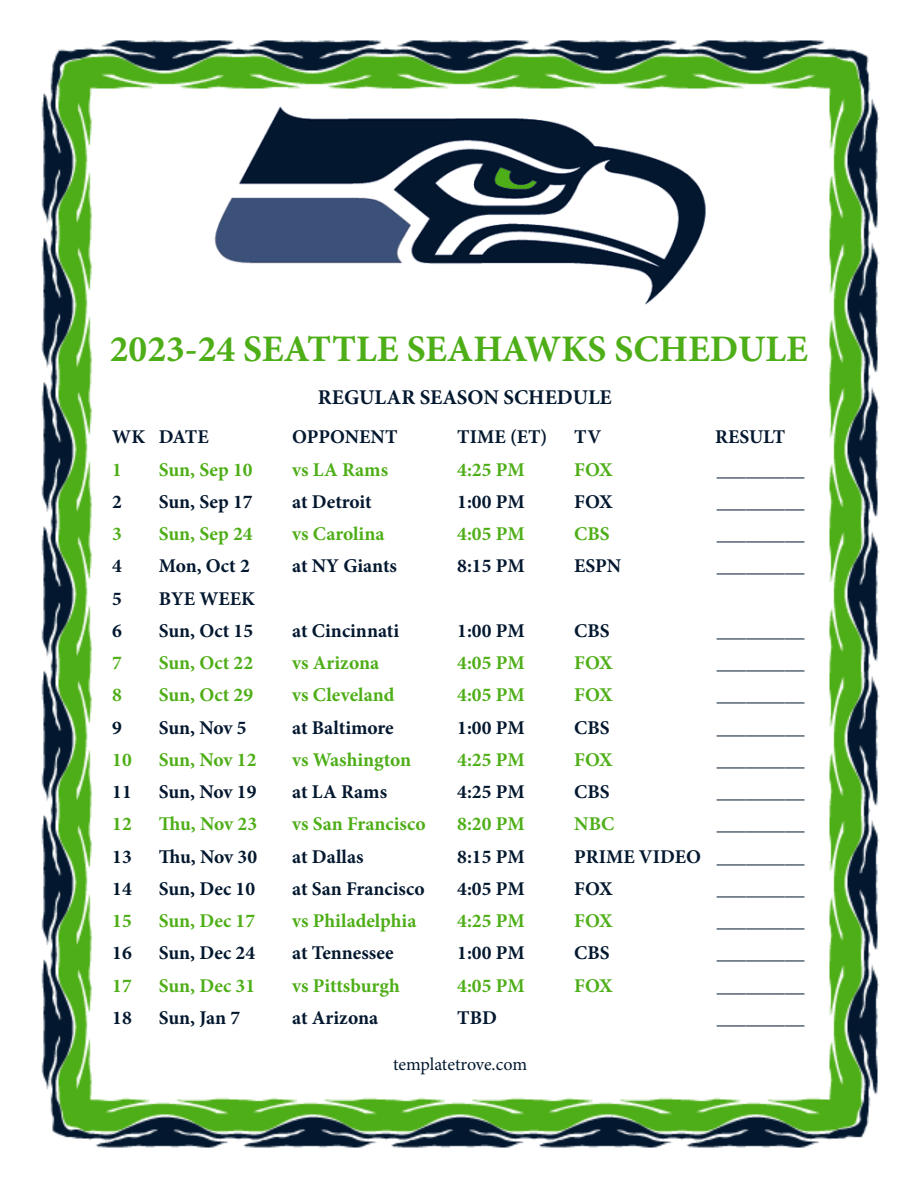
<style>
.page{position:relative;width:918px;height:1188px;background:#fff}
.page>*{position:absolute;margin:0;border:0;box-sizing:border-box;transform-origin:0 0}
.t1{font:700 37.5px "Minion Pro";color:#4eae17}
.t2{font:700 21px "Minion Pro";color:#03182f}
.t3{font:700 19.5px "Minion Pro";color:#03182f}
.t4{font:700 19.5px "Minion Pro";color:#4eae17}
.t5{font:18px "Minion Pro";letter-spacing:-.005em;color:#03182f}
</style>
<div class="page">
<img style="left:41px;top:40px;width:839px;height:1108px">
<img style="left:207px;top:93px;width:506px;height:225px">
<p class="t1" style="left:110px;top:322px;width:700px">2023-24 SEATTLE SEAHAWKS SCHEDULE</p>
<p class="t2" style="left:318px;top:382px;width:295px">REGULAR SEASON SCHEDULE</p>
<p class="t3" style="left:112px;top:423px;width:98px">WK DATE</p>
<p class="t3" style="left:292px;top:423px;width:107px">OPPONENT</p>
<p class="t3" style="left:457px;top:423px;width:92px">TIME (ET)</p>
<p class="t3" style="left:574px;top:423px;width:28px">TV</p>
<p class="t3" style="left:715px;top:423px;width:71px">RESULT</p>
<p class="t4" style="left:112px;top:456px;width:11px">1</p>
<p class="t4" style="left:159px;top:456px;width:95px">Sun, Sep 10</p>
<p class="t4" style="left:292px;top:456px;width:97px">vs LA Rams</p>
<p class="t4" style="left:457px;top:456px;width:69px">4:25 PM</p>
<p class="t4" style="left:574px;top:456px;width:40px">FOX</p>
<p class="t3" style="left:717px;top:456px;width:89px">_________</p>
<p class="t3" style="left:112px;top:488px;width:11px">2</p>
<p class="t3" style="left:159px;top:488px;width:95px">Sun, Sep 17</p>
<p class="t3" style="left:292px;top:488px;width:81px">at Detroit</p>
<p class="t3" style="left:457px;top:488px;width:69px">1:00 PM</p>
<p class="t3" style="left:574px;top:488px;width:40px">FOX</p>
<p class="t3" style="left:717px;top:488px;width:89px">_________</p>
<p class="t4" style="left:112px;top:520px;width:11px">3</p>
<p class="t4" style="left:159px;top:520px;width:95px">Sun, Sep 24</p>
<p class="t4" style="left:292px;top:520px;width:94px">vs Carolina</p>
<p class="t4" style="left:457px;top:520px;width:69px">4:05 PM</p>
<p class="t4" style="left:574px;top:520px;width:37px">CBS</p>
<p class="t3" style="left:717px;top:520px;width:89px">_________</p>
<p class="t3" style="left:112px;top:552px;width:11px">4</p>
<p class="t3" style="left:159px;top:552px;width:93px">Mon, Oct 2</p>
<p class="t3" style="left:292px;top:552px;width:106px">at NY Giants</p>
<p class="t3" style="left:457px;top:552px;width:69px">8:15 PM</p>
<p class="t3" style="left:574px;top:552px;width:48px">ESPN</p>
<p class="t3" style="left:717px;top:552px;width:89px">_________</p>
<p class="t3" style="left:112px;top:585px;width:11px">5</p>
<p class="t3" style="left:159px;top:585px;width:98px">BYE WEEK</p>
<p class="t3" style="left:112px;top:617px;width:11px">6</p>
<p class="t3" style="left:159px;top:617px;width:96px">Sun, Oct 15</p>
<p class="t3" style="left:292px;top:617px;width:108px">at Cincinnati</p>
<p class="t3" style="left:457px;top:617px;width:69px">1:00 PM</p>
<p class="t3" style="left:574px;top:617px;width:37px">CBS</p>
<p class="t3" style="left:717px;top:617px;width:89px">_________</p>
<p class="t4" style="left:112px;top:649px;width:11px">7</p>
<p class="t4" style="left:159px;top:649px;width:96px">Sun, Oct 22</p>
<p class="t4" style="left:292px;top:649px;width:89px">vs Arizona</p>
<p class="t4" style="left:457px;top:649px;width:69px">4:05 PM</p>
<p class="t4" style="left:574px;top:649px;width:40px">FOX</p>
<p class="t3" style="left:717px;top:649px;width:89px">_________</p>
<p class="t4" style="left:112px;top:681px;width:11px">8</p>
<p class="t4" style="left:159px;top:681px;width:96px">Sun, Oct 29</p>
<p class="t4" style="left:292px;top:681px;width:104px">vs Cleveland</p>
<p class="t4" style="left:457px;top:681px;width:69px">4:05 PM</p>
<p class="t4" style="left:574px;top:681px;width:40px">FOX</p>
<p class="t3" style="left:717px;top:681px;width:89px">_________</p>
<p class="t3" style="left:112px;top:714px;width:11px">9</p>
<p class="t3" style="left:159px;top:714px;width:89px">Sun, Nov 5</p>
<p class="t3" style="left:292px;top:714px;width:103px">at Baltimore</p>
<p class="t3" style="left:457px;top:714px;width:69px">1:00 PM</p>
<p class="t3" style="left:574px;top:714px;width:37px">CBS</p>
<p class="t3" style="left:717px;top:714px;width:89px">_________</p>
<p class="t4" style="left:112px;top:746px;width:21px">10</p>
<p class="t4" style="left:159px;top:746px;width:99px">Sun, Nov 12</p>
<p class="t4" style="left:292px;top:746px;width:120px">vs Washington</p>
<p class="t4" style="left:457px;top:746px;width:69px">4:25 PM</p>
<p class="t4" style="left:574px;top:746px;width:40px">FOX</p>
<p class="t3" style="left:717px;top:746px;width:89px">_________</p>
<p class="t3" style="left:112px;top:778px;width:21px">11</p>
<p class="t3" style="left:159px;top:778px;width:99px">Sun, Nov 19</p>
<p class="t3" style="left:292px;top:778px;width:96px">at LA Rams</p>
<p class="t3" style="left:457px;top:778px;width:69px">4:25 PM</p>
<p class="t3" style="left:574px;top:778px;width:37px">CBS</p>
<p class="t3" style="left:717px;top:778px;width:89px">_________</p>
<p class="t4" style="left:112px;top:810px;width:21px">12</p>
<p class="t4" style="left:159px;top:810px;width:100px">Thu, Nov 23</p>
<p class="t4" style="left:292px;top:810px;width:135px">vs San Francisco</p>
<p class="t4" style="left:457px;top:810px;width:69px">8:20 PM</p>
<p class="t4" style="left:574px;top:810px;width:42px">NBC</p>
<p class="t3" style="left:717px;top:810px;width:89px">_________</p>
<p class="t3" style="left:112px;top:843px;width:21px">13</p>
<p class="t3" style="left:159px;top:843px;width:100px">Thu, Nov 30</p>
<p class="t3" style="left:292px;top:843px;width:73px">at Dallas</p>
<p class="t3" style="left:457px;top:843px;width:69px">8:15 PM</p>
<p class="t3" style="left:574px;top:843px;width:232px">PRIME VIDEO _________</p>
<p class="t3" style="left:112px;top:875px;width:21px">14</p>
<p class="t3" style="left:159px;top:875px;width:98px">Sun, Dec 10</p>
<p class="t3" style="left:292px;top:875px;width:134px">at San Francisco</p>
<p class="t3" style="left:457px;top:875px;width:69px">4:05 PM</p>
<p class="t3" style="left:574px;top:875px;width:40px">FOX</p>
<p class="t3" style="left:717px;top:875px;width:89px">_________</p>
<p class="t4" style="left:112px;top:907px;width:21px">15</p>
<p class="t4" style="left:159px;top:907px;width:98px">Sun, Dec 17</p>
<p class="t4" style="left:292px;top:907px;width:126px">vs Philadelphia</p>
<p class="t4" style="left:457px;top:907px;width:69px">4:25 PM</p>
<p class="t4" style="left:574px;top:907px;width:40px">FOX</p>
<p class="t3" style="left:717px;top:907px;width:89px">_________</p>
<p class="t3" style="left:112px;top:939px;width:21px">16</p>
<p class="t3" style="left:159px;top:939px;width:98px">Sun, Dec 24</p>
<p class="t3" style="left:292px;top:939px;width:103px">at Tennessee</p>
<p class="t3" style="left:457px;top:939px;width:69px">1:00 PM</p>
<p class="t3" style="left:574px;top:939px;width:37px">CBS</p>
<p class="t3" style="left:717px;top:939px;width:89px">_________</p>
<p class="t4" style="left:112px;top:972px;width:21px">17</p>
<p class="t4" style="left:159px;top:972px;width:98px">Sun, Dec 31</p>
<p class="t4" style="left:292px;top:972px;width:109px">vs Pittsburgh</p>
<p class="t4" style="left:457px;top:972px;width:69px">4:05 PM</p>
<p class="t4" style="left:574px;top:972px;width:40px">FOX</p>
<p class="t3" style="left:717px;top:972px;width:89px">_________</p>
<p class="t3" style="left:112px;top:1004px;width:21px">18</p>
<p class="t3" style="left:159px;top:1004px;width:83px">Sun, Jan 7</p>
<p class="t3" style="left:292px;top:1004px;width:87px">at Arizona</p>
<p class="t3" style="left:457px;top:1004px;width:41px">TBD</p>
<p class="t3" style="left:717px;top:1004px;width:89px">_________</p>
<p class="t5" style="left:393px;top:1052px;width:136px">templatetrove.com</p>
</div>
